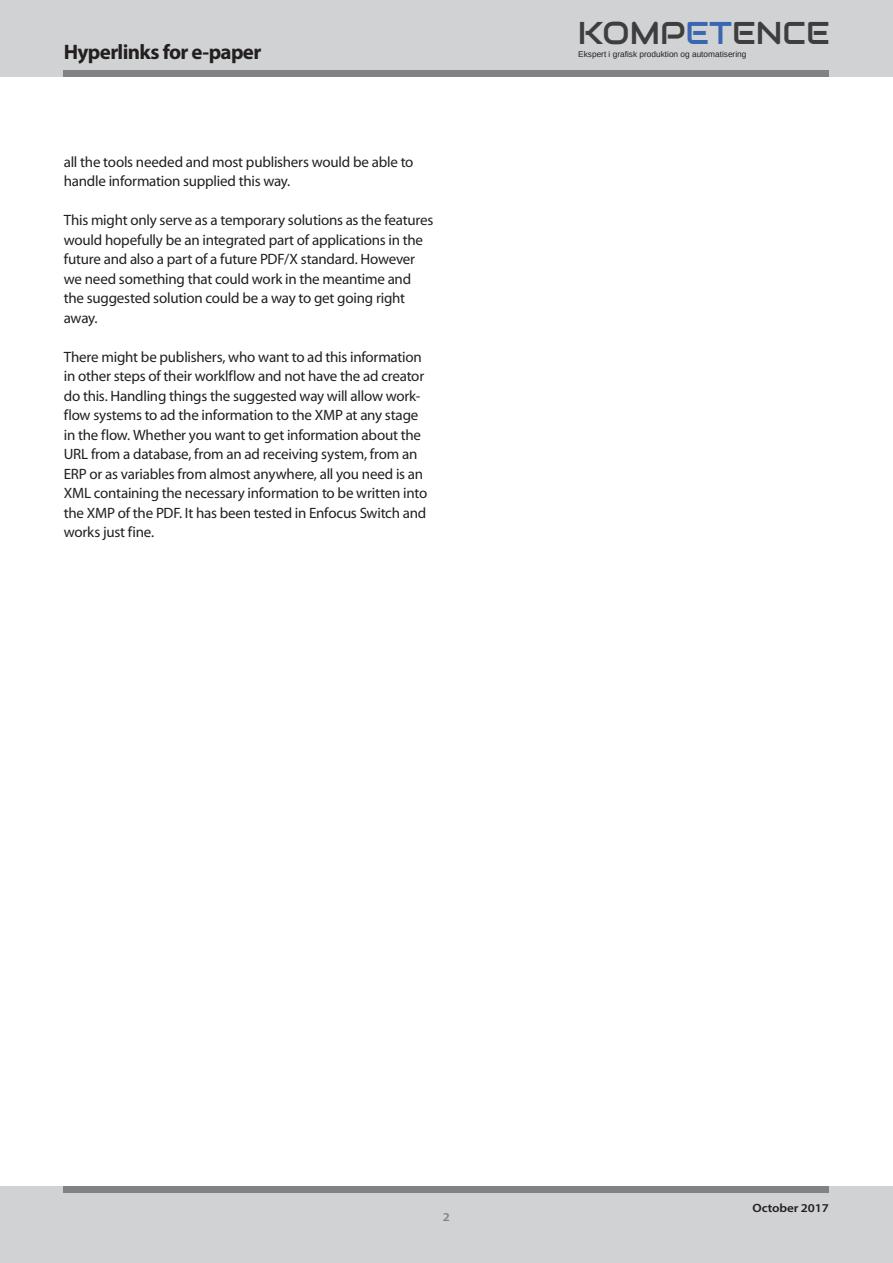
<style>
.page{position:relative;width:893px;height:1263px;background:#fff}
.page>*{position:absolute;margin:0;border:0;box-sizing:border-box;transform-origin:0 0}
.t1{font:31.5px "Audiowide";color:#3e3e3f}
.t2{font:700 21px "Myriad Pro";letter-spacing:-.03em;color:#231f20}
.brødtekst{font:15px/19.5px "Myriad";letter-spacing:-.015em;color:#231f20}
.t3{font:600 12px "Myriad Pro";letter-spacing:-.01em;color:#231f20;scale:1.1 1}
.t4{font:600 12px "Myriad Pro";color:#808285;scale:1.1 1}
.t5{font:8.25px "Arimo";color:#231f20}
.s1{color:#3a67b1}
</style>
<div class="page">
<div style="left:0;top:1186px;width:893px;height:77px;background:#d1d2d4"></div>
<div style="left:0;top:0;width:893px;height:77px;background:#d1d2d4"></div>
<div style="left:64px;top:1186px;width:765px;height:7px;background:#808285"></div>
<div style="left:64px;top:70px;width:765px;height:7px;background:#808285"></div>
<h2 class="t2" style="left:64px;top:38px;width:199px">Hyperlinks for e-paper</h2>
<p class="brødtekst" style="left:64px;top:152px;width:351px">all the tools needed and most publishers would be able to handle information supplied this way.</p>
<p class="brødtekst" style="left:64px;top:211px;width:371px">This might only serve as a temporary solutions as the features would hopefully be an integrated part of applications in the future and also a part of a future PDF/X standard. However we need something that could work in the meantime and the suggested solution could be a way to get going right away.</p>
<p class="brødtekst" style="left:64px;top:347px;width:365px">There might be publishers, who want to ad this information in other steps of their worklflow and not have the ad creator do this. Handling things the suggested way will allow work&shy;flow systems to ad the information to the XMP at any stage in the flow. Whether you want to get information about the URL from a database, from an ad receiving system, from an ERP or as variables from almost anywhere, all you need is an XML containing the necessary information to be written into the XMP of the PDF. It has been tested in Enfocus Switch and works just fine.</p>
<h1 class="t1" style="left:578px;top:13px;width:254px">KOMP<span class="s1">ET</span>ENCE</h1>
<p class="t5" style="left:578px;top:49px;width:170px">Ekspert i grafisk produktion og automatisering</p>
<p class="t4" style="left:443px;top:1209px;width:8px">2</p>
<p class="t3" style="left:753px;top:1200px;width:71px">October 2017</p>
</div>
